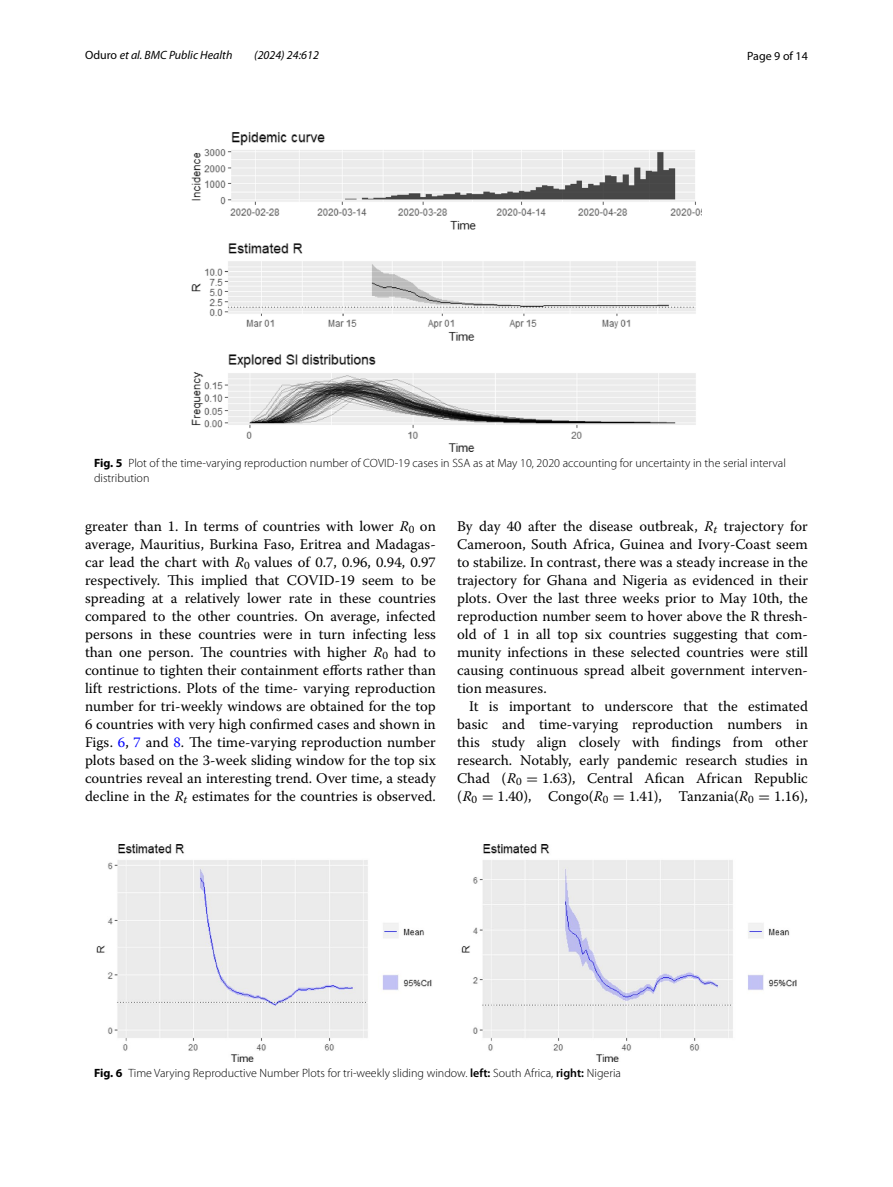
<style>
.page{position:relative;width:893px;height:1187px;background:#fff}
.page>*{position:absolute;margin:0;border:0;box-sizing:border-box;transform-origin:0 0}
.t1{font:14.7px/18px "Warnock Pro Regular 8";color:#000;text-align:justify}
.t2{font:12px/15px "Myriad Pro Light 4";color:#000}
.t3{font:italic 12px "Myriad Pro";color:#000}
.t4{font:12px "Myriad Pro";color:#000}
.s1{font-style:normal}
.s2{font-family:"Myriad Pro";font-weight:700}
.s3{font-family:"Warnock Pro It 89"}
.s4{font-family:"Warnock Pro It 90"}
.s5{font-family:"Warnock Pro It 91"}
.s6{color:#00f}
.s7{font-family:"Warnock Pro It 92"}
.s8{font-family:"Warnock Pro It 84"}
.s9{font-family:"Warnock Pro It 85"}
.s10{font-family:"MTSYN43"}
.s11{font-family:"Warnock Pro Regular 92"}
.s12{font-family:"Warnock Pro It 86"}
.s13{font-family:"MTSYN44"}
.s14{font-family:"Warnock Pro Regular 93"}
.s15{font-family:"Warnock Pro It 87"}
.s16{font-family:"MTSYN45"}
.s17{font-family:"Warnock Pro Regular 94"}
.s18{font-family:"Warnock Pro It 88"}
.s19{font-family:"MTSYN46"}
.s20{font-family:"Warnock Pro Regular 95"}
.s21{font-family:"Myriad Pro";font-weight:600}
</style>
<div class="page">
<img style="left:191px;top:133px;width:511px;height:318px">
<img style="left:96px;top:844px;width:701px;height:217px">
<p class="t3" style="left:85px;top:48px;width:149px"><span class="s1">Oduro</span> et al. BMC Public Health</p>
<p class="t3" style="left:254px;top:48px;width:66px">(2024) 24:612</p>
<p class="t4" style="left:747px;top:48px;width:62px">Page 9 of 14</p>
<p class="t2" style="left:94px;top:455px;width:693px"><span class="s2">Fig. 5</span> Plot of the time-varying reproduction number of COVID-19 cases in SSA as at May 10, 2020 accounting for uncertainty in the serial interval distribution</p>
<p class="t1" style="left:85px;top:517px;width:352px">greater than 1. In terms of countries with lower <span class="s3">R</span><sub>0</sub> on average, Mauritius, Burkina Faso, Eritrea and Madagas&shy;car lead the chart with <span class="s4">R</span><sub>0</sub> values of 0.7, 0.96, 0.94, 0.97 respectively. This implied that COVID-19 seem to be spreading at a relatively lower rate in these countries compared to the other countries. On average, infected persons in these countries were in turn infecting less than one person. The countries with higher <span class="s5">R</span><sub>0</sub> had to continue to tighten their containment efforts rather than lift restrictions. Plots of the time- varying reproduction number for tri-weekly windows are obtained for the top 6 countries with very high confirmed cases and shown in Figs. <span class="s6">6</span>, <span class="s6">7</span> and <span class="s6">8</span>. The time-varying reproduction number plots based on the 3-week sliding window for the top six countries reveal an interesting trend. Over time, a steady decline in the <span class="s7">R</span><sub>t</sub> estimates for the countries is observed.</p>
<p class="t1" style="left:457px;top:517px;width:352px">By day 40 after the disease outbreak, <span class="s8">R</span><sub>t</sub> trajectory for Cameroon, South Africa, Guinea and Ivory-Coast seem to stabilize. In contrast, there was a steady increase in the trajectory for Ghana and Nigeria as evidenced in their plots. Over the last three weeks prior to May 10th, the reproduction number seem to hover above the R thresh&shy;old of 1 in all top six countries suggesting that com&shy;munity infections in these selected countries were still causing continuous spread albeit government interven&shy;tion measures.</p>
<p class="t1" style="left:457px;top:697px;width:352px;text-indent:12px">It is important to underscore that the estimated basic and time-varying reproduction numbers in this study align closely with findings from other research. Notably, early pandemic research studies in Chad (<span class="s9">R</span><sub>0</sub> <span class="s10">=</span> <span class="s11">1.63</span>), Central Afican African Republic (<span class="s12">R</span><sub>0</sub> <span class="s13">=</span> <span class="s14">1.40</span>), Congo(<span class="s15">R</span><sub>0</sub> <span class="s16">=</span> <span class="s17">1.41</span>), Tanzania(<span class="s18">R</span><sub>0</sub> <span class="s19">=</span> <span class="s20">1.16</span>),</p>
<p class="t2" style="left:94px;top:1065px;width:528px"><span class="s2">Fig. 6</span> Time Varying Reproductive Number Plots for tri-weekly sliding window. <span class="s21">left:</span> South Africa, <span class="s21">right:</span> Nigeria</p>
</div>
